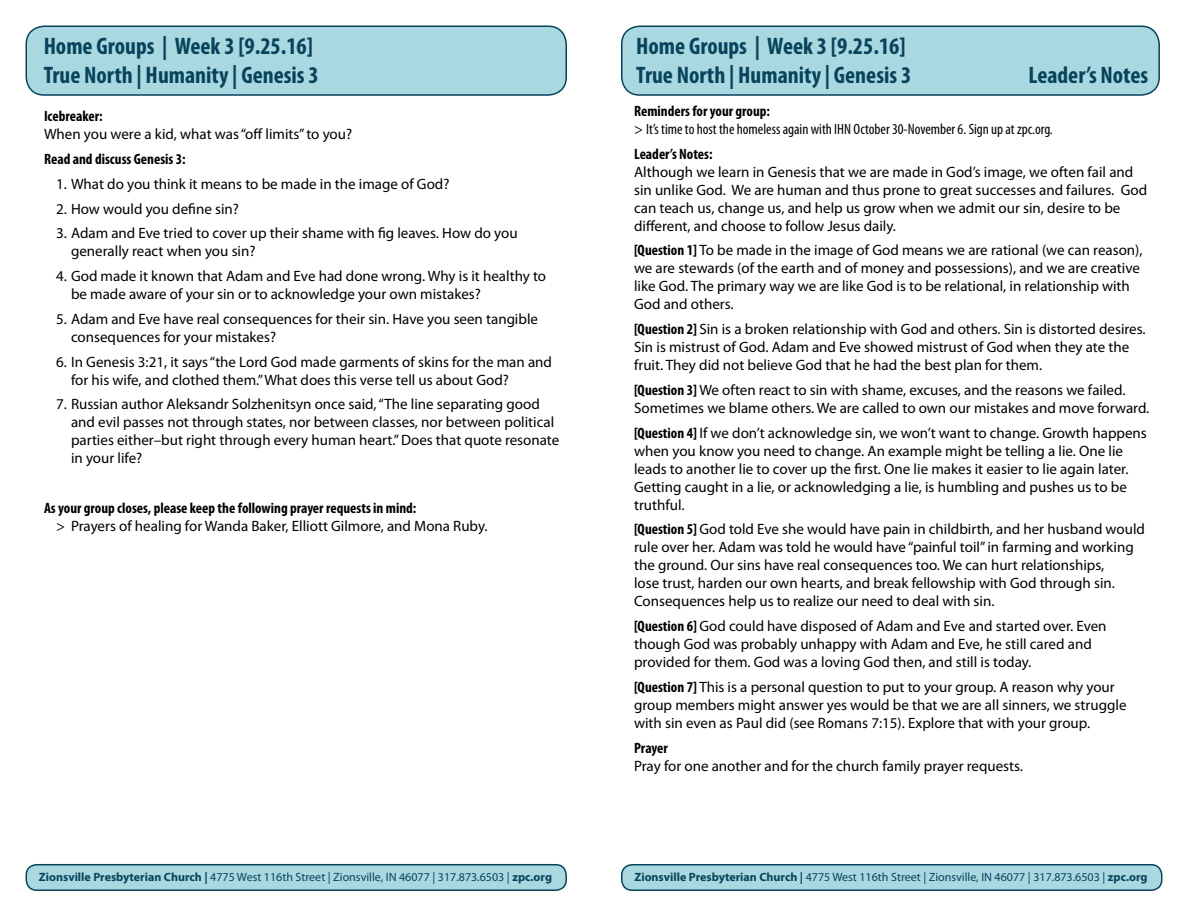
<style>
.page{position:relative;width:1188px;height:918px;background:#fff}
.page>*{position:absolute;margin:0;border:0;box-sizing:border-box;transform-origin:0 0}
.t1{font:700 condensed 24px/28.8px "Myriad Pro";color:#07445b}
.t2{font:15px/18px "Myriad Pro";color:#000}
.t3{font:700 condensed 15px "Myriad Pro";color:#000}
.t4{font:condensed 15px "Myriad Pro";color:#000}
.t5{font:12px "Myriad Pro";color:#07445b}
.s1{font-weight:700}
.s2{font-weight:700;font-stretch:condensed}
</style>
<div class="page">
<div style="left:622px;top:865px;width:540px;height:25px;background:#aad8e1;border-radius:10px"></div>
<div style="left:621px;top:864px;width:541px;height:27px;border:2px solid #07445b;border-radius:10px"></div>
<div style="left:622px;top:26px;width:537px;height:69px;background:#aad8e1;border-radius:18px"></div>
<div style="left:621px;top:26px;width:539px;height:70px;border:2px solid #07445b;border-radius:18px"></div>
<div style="left:26px;top:26px;width:540px;height:69px;background:#aad8e1;border-radius:18px"></div>
<div style="left:26px;top:26px;width:541px;height:70px;border:2px solid #07445b;border-radius:18px"></div>
<div style="left:26px;top:865px;width:540px;height:25px;background:#aad8e1;border-radius:10px"></div>
<div style="left:26px;top:864px;width:541px;height:27px;border:2px solid #07445b;border-radius:10px"></div>
<h1 class="t1" style="left:44px;top:32px;width:276px">Home Groups | Week 3 [9.25.16]<br>True North | Humanity | Genesis 3</h1>
<p class="t3" style="left:44px;top:108px;width:60px">Icebreaker:</p>
<p class="t2" style="left:44px;top:126px;width:310px">When you were a kid, what was “off limits” to you?</p>
<p class="t3" style="left:44px;top:151px;width:143px">Read and discuss Genesis 3:</p>
<p class="t2" style="left:56px;top:175px;width:395px">1. What do you think it means to be made in the image of God?</p>
<p class="t2" style="left:56px;top:200px;width:185px">2. How would you define sin?</p>
<p class="t2" style="left:71px;top:225px;width:448px;text-indent:-15px">3. Adam and Eve tried to cover up their shame with fig leaves. How do you generally react when you sin?</p>
<p class="t2" style="left:71px;top:267px;width:477px;text-indent:-15px">4. God made it known that Adam and Eve had done wrong. Why is it healthy to be made aware of your sin or to acknowledge your own mistakes?</p>
<p class="t2" style="left:71px;top:310px;width:469px;text-indent:-15px">5. Adam and Eve have real consequences for their sin. Have you seen tangible consequences for your mistakes?</p>
<p class="t2" style="left:71px;top:353px;width:483px;text-indent:-15px">6. In Genesis 3:21, it says “the Lord God made garments of skins for the man and for his wife, and clothed them.” What does this verse tell us about God?</p>
<p class="t2" style="left:71px;top:396px;width:490px;text-indent:-15px">7. Russian author Aleksandr Solzhenitsyn once said, “The line separating good and evil passes not through states, nor between classes, nor between political parties either–but right through every human heart.” Does that quote resonate in your life?</p>
<p class="t3" style="left:44px;top:500px;width:374px">As your group closes, please keep the following prayer requests in mind:</p>
<p class="t2" style="left:56px;top:517px;width:433px">&gt; Prayers of healing for Wanda Baker, Elliott Gilmore, and Mona Ruby.</p>
<p class="t5" style="left:39px;top:870px;width:515px"><span class="s1">Zionsville Presbyterian Church |</span> 4775 West 116th Street | Zionsville, IN 46077 | 317.873.6503 | <span class="s1">zpc.org</span></p>
<h1 class="t1" style="left:636px;top:32px;width:276px">Home Groups | Week 3 [9.25.16]<br>True North | Humanity | Genesis 3</h1>
<h1 class="t1" style="left:1028px;top:61px;width:122px">Leader’s Notes</h1>
<p class="t3" style="left:634px;top:103px;width:138px">Reminders for your group:</p>
<p class="t4" style="left:634px;top:121px;width:420px">&gt; It’s time to host the homeless again with IHN October 30-November 6. Sign up at zpc.org.</p>
<p class="t3" style="left:634px;top:145px;width:80px">Leader’s Notes:</p>
<p class="t2" style="left:634px;top:163px;width:515px">Although we learn in Genesis that we are made in God’s image, we often fail and sin unlike God. We are human and thus prone to great successes and failures. God can teach us, change us, and help us grow when we admit our sin, desire to be different, and choose to follow Jesus daily.</p>
<p class="t2" style="left:634px;top:242px;width:510px"><span class="s2">[Question 1]</span> To be made in the image of God means we are rational (we can reason), we are stewards (of the earth and of money and possessions), and we are creative like God. The primary way we are like God is to be relational, in relationship with God and others.</p>
<p class="t2" style="left:634px;top:320px;width:513px"><span class="s2">[Question 2]</span> Sin is a broken relationship with God and others. Sin is distorted desires.<br>Sin is mistrust of God. Adam and Eve showed mistrust of God when they ate the fruit. They did not believe God that he had the best plan for them.</p>
<p class="t2" style="left:634px;top:381px;width:517px"><span class="s2">[Question 3]</span> We often react to sin with shame, excuses, and the reasons we failed.<br>Sometimes we blame others. We are called to own our mistakes and move forward.</p>
<p class="t2" style="left:634px;top:424px;width:514px"><span class="s2">[Question 4]</span> If we don’t acknowledge sin, we won’t want to change. Growth happens when you know you need to change. An example might be telling a lie. One lie leads to another lie to cover up the first. One lie makes it easier to lie again later.<br>Getting caught in a lie, or acknowledging a lie, is humbling and pushes us to be truthful.</p>
<p class="t2" style="left:634px;top:521px;width:512px"><span class="s2">[Question 5]</span> God told Eve she would have pain in childbirth, and her husband would rule over her. Adam was told he would have “painful toil” in farming and working the ground. Our sins have real consequences too. We can hurt relationships,<br>lose trust, harden our own hearts, and break fellowship with God through sin.<br>Consequences help us to realize our need to deal with sin.</p>
<p class="t2" style="left:634px;top:617px;width:474px"><span class="s2">[Question 6]</span> God could have disposed of Adam and Eve and started over. Even though God was probably unhappy with Adam and Eve, he still cared and provided for them. God was a loving God then, and still is today.</p>
<p class="t2" style="left:634px;top:678px;width:494px"><span class="s2">[Question 7]</span> This is a personal question to put to your group. A reason why your group members might answer yes would be that we are all sinners, we struggle with sin even as Paul did (see Romans 7:15). Explore that with your group.</p>
<p class="t3" style="left:634px;top:739px;width:35px">Prayer</p>
<p class="t2" style="left:634px;top:757px;width:391px">Pray for one another and for the church family prayer requests.</p>
<p class="t5" style="left:634px;top:870px;width:515px"><span class="s1">Zionsville Presbyterian Church |</span> 4775 West 116th Street | Zionsville, IN 46077 | 317.873.6503 | <span class="s1">zpc.org</span></p>
</div>
